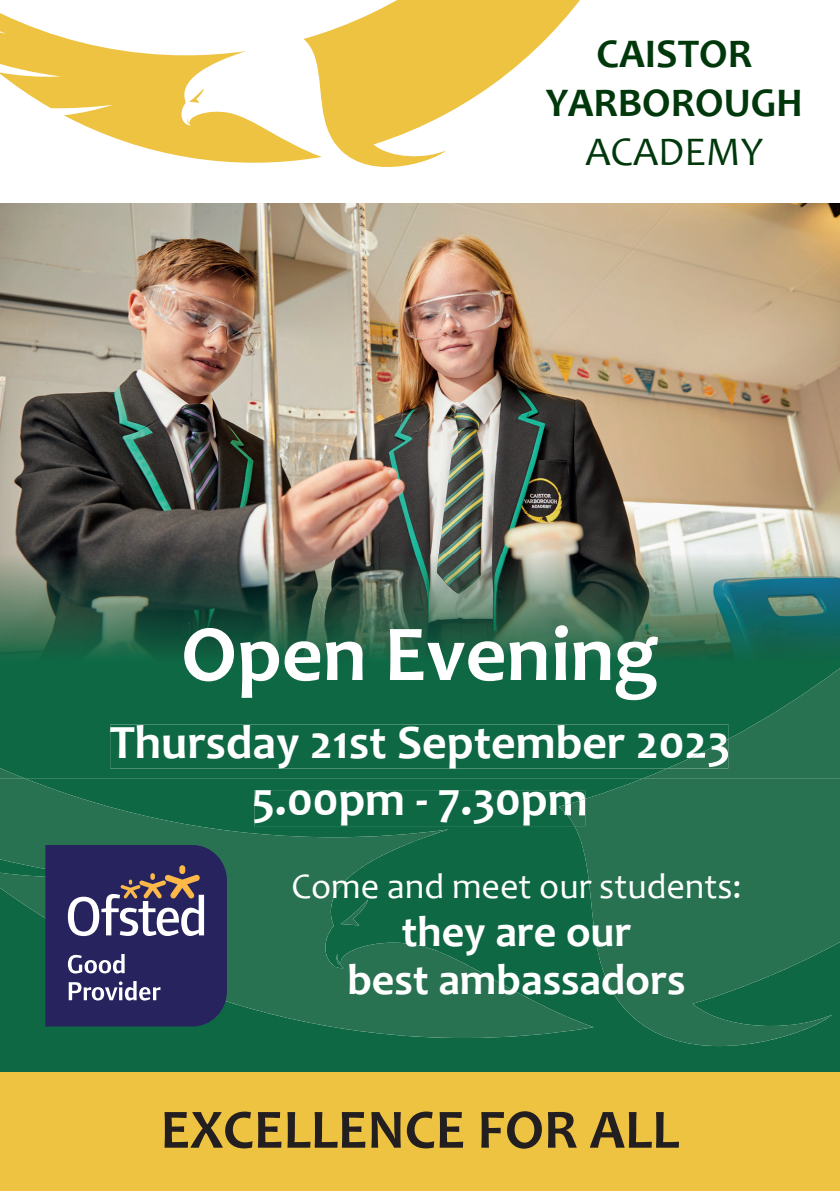
<style>
.page{position:relative;width:840px;height:1191px;background:#fff}
.page>*{position:absolute;margin:0;border:0;box-sizing:border-box;transform-origin:0 0}
.t1{font:700 80px "Candara";color:#fff}
.t2{font:700 56px "Candara";color:#231f20}
.t3{font:700 48px/57.6px "Candara";color:#fff;text-align:center}
.t4{font:700 44px/48px "Candara";color:#fff;text-align:center}
.t5{font:700 40.8px/49px "Candara";color:#00380c;text-align:center}
.t6{font:40.8px "Candara";color:#00380c}
.t7{font:36px "Candara";color:#fff}
</style>
<div class="page">
<img style="left:0;top:203px;width:839px;height:576px">
<div style="left:0;top:1038px;width:69px;height:33px;background:#0e6844"></div>
<div style="left:69px;top:1038px;width:140px;height:33px;background:#0e6844"></div>
<div style="left:770px;top:1046px;width:69px;height:25px;background:#0e6844"></div>
<div style="left:209px;top:1038px;width:140px;height:33px;background:#0e6844"></div>
<div style="left:420px;top:1038px;width:350px;height:33px;background:#0e6844"></div>
<div style="left:349px;top:1038px;width:71px;height:33px;background:#0e6844"></div>
<div style="left:110px;top:724px;width:531px;height:44px;background:#0e6844"></div>
<div style="left:0;top:1071px;width:839px;height:120px;background:#eec341"></div>
<svg style="left:0;top:13px;width:303px;height:150px"></svg>
<svg style="left:303px;top:0;width:277px;height:167px;fill:#eec341"></svg>
<img style="left:574px;top:779px;width:265px;height:267px">
<img style="left:641px;top:668px;width:198px;height:111px">
<img style="left:666px;top:739px;width:61px;height:29px">
<img style="left:0;top:779px;width:593px;height:259px">
<img style="left:0;top:768px;width:26px;height:11px">
<img style="left:340px;top:899px;width:28px;height:26px">
<svg style="left:45px;top:845px;width:182px;height:181px"></svg>
<p class="t5" style="left:545px;top:29px;width:258px">CAISTOR<br>YARBOROUGH</p>
<p class="t6" style="left:585px;top:127px;width:179px">ACADEMY</p>
<h1 class="t1" style="left:181px;top:606px;width:479px">Open Evening</h1>
<p class="t3" style="left:110px;top:713px;width:621px">Thursday 21st September 2023<br>5.00pm - 7.30pm</p>
<p class="t7" style="left:291px;top:864px;width:451px">Come and meet our students:</p>
<p class="t4" style="left:347px;top:908px;width:339px">they are our<br>best ambassadors</p>
<p class="t2" style="left:160px;top:1095px;width:520px">EXCELLENCE FOR ALL</p>
</div>
